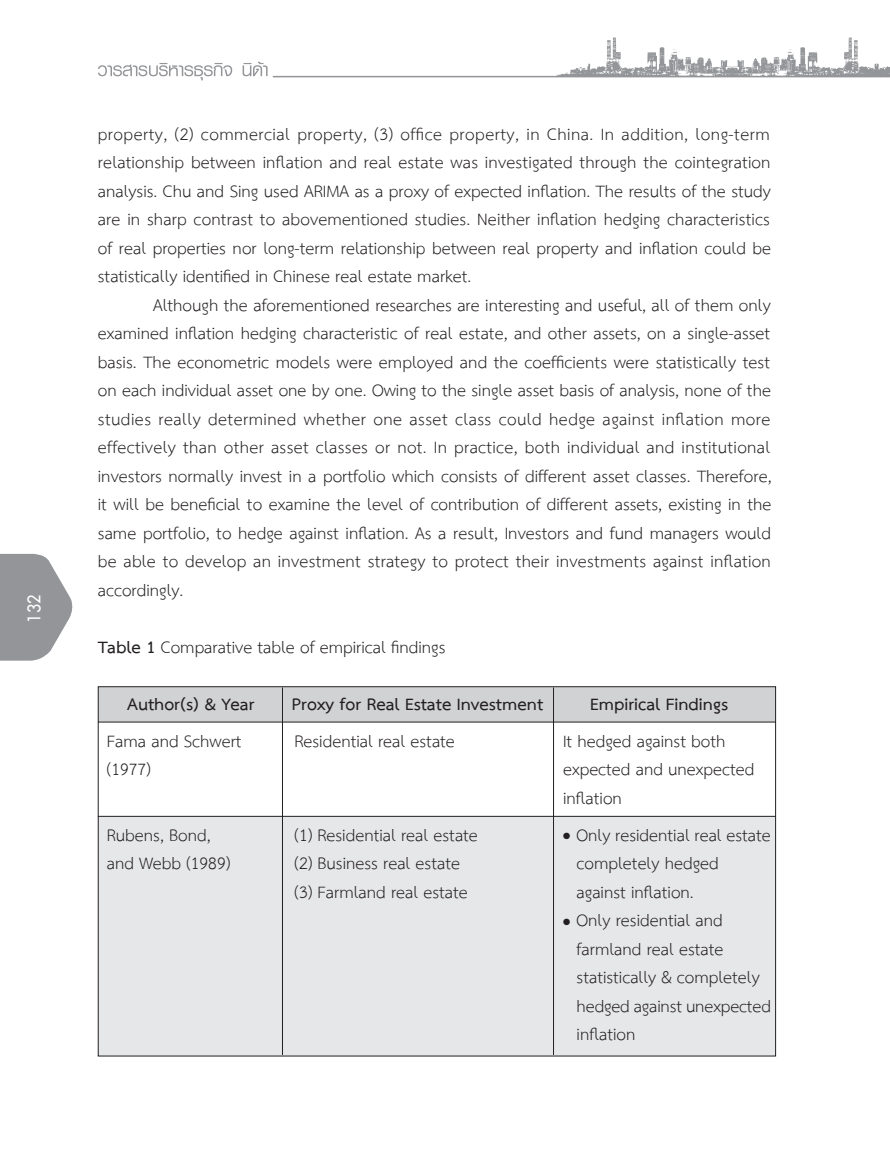
<style>
.page{position:relative;width:890px;height:1160px;background:#fff}
.page>*{position:absolute;margin:0;border:0;box-sizing:border-box;transform-origin:0 0}
.t1{font:24px/28.5px "TH Sarabun PSK";color:#231f20;text-align:justify}
.t2{font:700 24px "TH Sarabun PSK";color:#231f20}
.t3{font:700 24px "PSL Kittithada";color:#fff}
.s1{font-weight:700}
</style>
<div class="page">
<svg style="left:0;top:553px;width:73px;height:107px;fill:#939598"></svg>
<svg style="left:556px;top:37px;width:334px;height:41px"></svg>
<hr style="left:273px;top:76px;width:617px;height:1px;background:#939598">
<svg style="left:98px;top:62px;width:169px;height:18px"></svg>
<div style="left:98px;top:687px;width:677px;height:34px;background:#d1d2d4"></div>
<div style="left:98px;top:815px;width:677px;height:240px;background:#e6e7e9"></div>
<hr style="left:98px;top:721px;width:677px;height:1px;background:#231f20">
<hr style="left:98px;top:816px;width:677px;height:1px;background:#231f20">
<hr style="left:282px;top:687px;width:1px;height:367px;background:#231f20">
<hr style="left:553px;top:687px;width:1px;height:367px;background:#231f20">
<p class="t3" style="left:22px;top:622px;width:30px;rotate:-90deg">132</p>
<p class="t1" style="left:98px;top:120px;width:674px">property, (2) commercial property, (3) office property, in China. In addition, long-term relationship between inflation and real estate was investigated through the cointegration analysis. Chu and Sing used ARIMA as a proxy of expected inflation. The results of the study are in sharp contrast to abovementioned studies. Neither inflation hedging characteristics of real properties nor long-term relationship between real property and inflation could be statistically identified in Chinese real estate market.</p>
<p class="t1" style="left:98px;top:291px;width:675px;text-indent:55px">Although the aforementioned researches are interesting and useful, all of them only examined inflation hedging characteristic of real estate, and other assets, on a single-asset basis. The econometric models were employed and the coefficients were statistically test on each individual asset one by one. Owing to the single asset basis of analysis, none of the studies really determined whether one asset class could hedge against inflation more effectively than other asset classes or not. In practice, both individual and institutional investors normally invest in a portfolio which consists of different asset classes. Therefore, it will be beneficial to examine the level of contribution of different assets, existing in the same portfolio, to hedge against inflation. As a result, Investors and fund managers would be able to develop an investment strategy to protect their investments against inflation accordingly.</p>
<p class="t1" style="left:98px;top:633px;width:349px"><span class="s1">Table 1</span> Comparative table of empirical findings</p>
<p class="t2" style="left:127px;top:689px;width:129px">Author(s) &amp; Year</p>
<p class="t2" style="left:292px;top:689px;width:253px">Proxy for Real Estate Investment</p>
<p class="t2" style="left:590px;top:689px;width:139px">Empirical Findings</p>
<p class="t1" style="left:107px;top:727px;width:136px">Fama and Schwert</p>
<p class="t1" style="left:294px;top:727px;width:162px">Residential real estate</p>
<p class="t1" style="left:563px;top:727px;width:164px">It hedged against both</p>
<p class="t1" style="left:107px;top:756px;width:45px">(1977)</p>
<p class="t1" style="left:563px;top:756px;width:193px">expected and unexpected inflation</p>
<p class="t1" style="left:107px;top:821px;width:105px">Rubens, Bond,</p>
<p class="t1" style="left:294px;top:821px;width:185px">(1) Residential real estate</p>
<p class="t1" style="left:563px;top:821px;width:209px">● Only residential real estate</p>
<p class="t1" style="left:107px;top:850px;width:125px">and Webb (1989)</p>
<p class="t1" style="left:294px;top:850px;width:167px">(2) Business real estate</p>
<p class="t1" style="left:576px;top:850px;width:144px">completely hedged</p>
<p class="t1" style="left:294px;top:878px;width:175px">(3) Farmland real estate</p>
<p class="t1" style="left:576px;top:878px;width:119px">against inflation.</p>
<p class="t1" style="left:576px;top:907px;width:196px;text-align:left;text-indent:-14px">● Only residential and farmland real estate statistically &amp; completely hedged against unexpected inflation</p>
</div>
